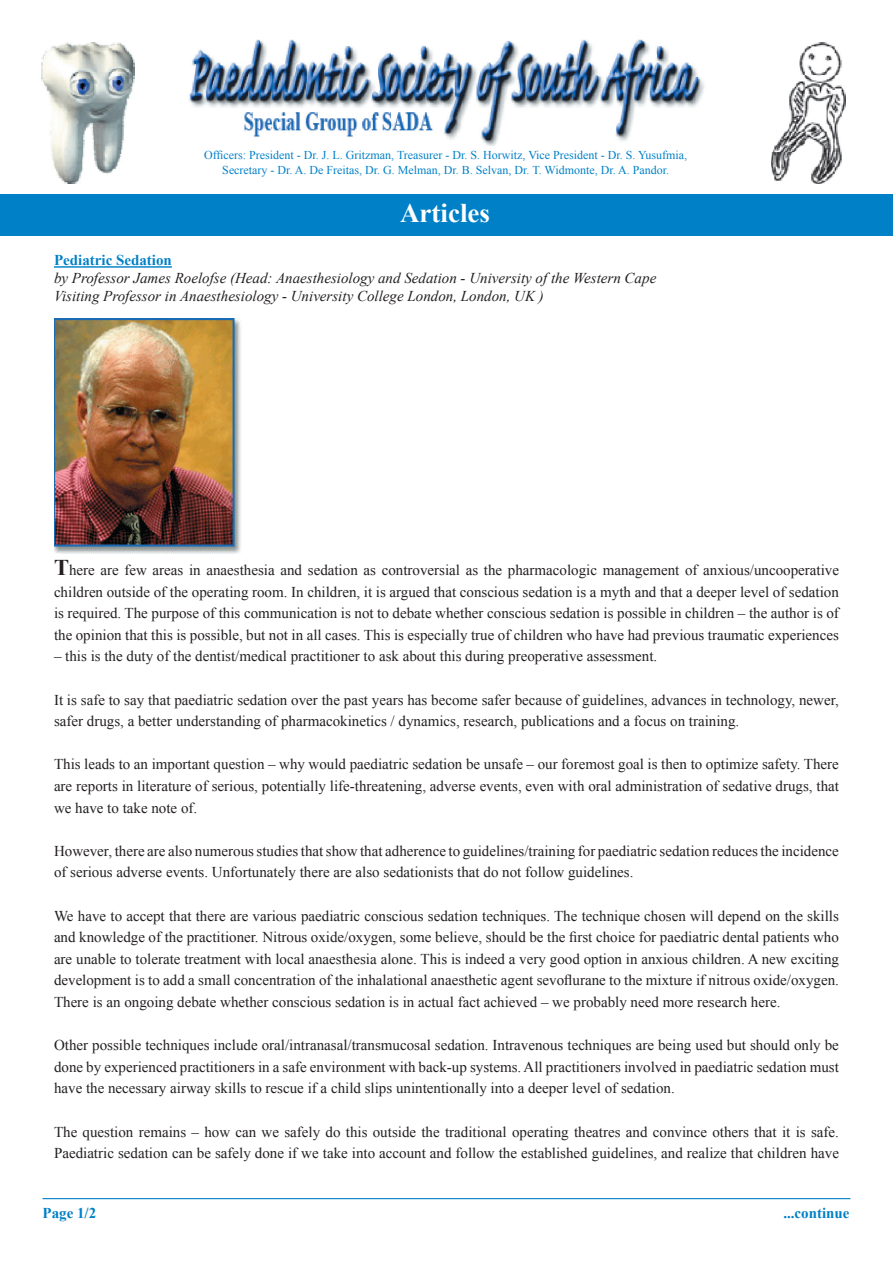
<style>
.page{position:relative;width:893px;height:1263px;background:#fff}
.page>*{position:absolute;margin:0;border:0;box-sizing:border-box;transform-origin:0 0}
.t1{font:700 27px "Times New Roman";color:#fff}
.t2{font:15px/21.6px "Times New Roman";color:#231f20;text-align:justify}
.t3{font:italic 15px/18px "Times New Roman";color:#231f20}
.t4{font:700 15px "Times New Roman";color:#0080c7}
.t5{font:12px/14.4px "Times New Roman";color:#0080c7;text-align:center}
.s1{font-weight:700;font-size:22.5px}
</style>
<div class="page">
<hr style="left:54px;top:266px;width:118px;height:2px;background:#0080c7">
<div style="left:0;top:195px;width:892px;height:41px;background:#0080c7"></div>
<img style="left:189px;top:39px;width:515px;height:107px">
<img style="left:42px;top:43px;width:92px;height:140px">
<img style="left:771px;top:43px;width:74px;height:141px">
<hr style="left:43px;top:1198px;width:807px;height:1px;background:#0080c7">
<img style="left:54px;top:318px;width:187px;height:236px">
<p class="t5" style="left:204px;top:148px;width:484px">Officers: President - Dr. J. L. Gritzman, Treasurer - Dr. S. Horwitz, Vice President - Dr. S. Yusufmia,<br>Secretary - Dr. A. De Freitas, Dr. G. Melman, Dr. B. Selvan, Dr. T. Widmonte, Dr. A. Pandor.</p>
<h1 class="t1" style="left:400px;top:194px;width:91px">Articles</h1>
<p class="t4" style="left:54px;top:250px;width:119px">Pediatric Sedation</p>
<p class="t3" style="left:54px;top:269px;width:604px">by Professor James Roelofse (Head: Anaesthesiology and Sedation - University of the Western Cape<br>Visiting Professor in Anaesthesiology - University College London, London, UK )</p>
<p class="t2" style="left:54px;top:559px;width:786px"><span class="s1">T</span>here are few areas in anaesthesia and sedation as controversial as the pharmacologic management of anxious/uncooperative children outside of the operating room. In children, it is argued that conscious sedation is a myth and that a deeper level of sedation is required. The purpose of this communication is not to debate whether conscious sedation is possible in children – the author is of the opinion that this is possible, but not in all cases. This is especially true of children who have had previous traumatic experiences</p>
<p class="t2" style="left:54px;top:645px;width:605px">– this is the duty of the dentist/medical practitioner to ask about this during preoperative assessment.</p>
<p class="t2" style="left:54px;top:688px;width:786px">It is safe to say that paediatric sedation over the past years has become safer because of guidelines, advances in technology, newer, safer drugs, a better understanding of pharmacokinetics / dynamics, research, publications and a focus on training.</p>
<p class="t2" style="left:54px;top:753px;width:786px">This leads to an important question – why would paediatric sedation be unsafe – our foremost goal is then to optimize safety. There are reports in literature of serious, potentially life-threatening, adverse events, even with oral administration of sedative drugs, that we have to take note of.</p>
<p class="t2" style="left:54px;top:840px;width:786px">However, there are also numerous studies that show that adherence to guidelines/training for paediatric sedation reduces the incidence of serious adverse events. Unfortunately there are also sedationists that do not follow guidelines.</p>
<p class="t2" style="left:54px;top:904px;width:786px">We have to accept that there are various paediatric conscious sedation techniques. The technique chosen will depend on the skills and knowledge of the practitioner. Nitrous oxide/oxygen, some believe, should be the first choice for paediatric dental patients who are unable to tolerate treatment with local anaesthesia alone. This is indeed a very good option in anxious children. A new exciting development is to add a small concentration of the inhalational anaesthetic agent sevoflurane to the mixture if nitrous oxide/oxygen.<br>There is an ongoing debate whether conscious sedation is in actual fact achieved – we probably need more research here.</p>
<p class="t2" style="left:54px;top:1034px;width:786px">Other possible techniques include oral/intranasal/transmucosal sedation. Intravenous techniques are being used but should only be done by experienced practitioners in a safe environment with back-up systems. All practitioners involved in paediatric sedation must have the necessary airway skills to rescue if a child slips unintentionally into a deeper level of sedation.</p>
<p class="t2" style="left:54px;top:1120px;width:786px">The question remains – how can we safely do this outside the traditional operating theatres and convince others that it is safe.<br>Paediatric sedation can be safely done if we take into account and follow the established guidelines, and realize that children have</p>
<p class="t4" style="left:43px;top:1202px;width:55px">Page 1/2</p>
<p class="t4" style="left:783px;top:1202px;width:68px">...continue</p>
</div>
